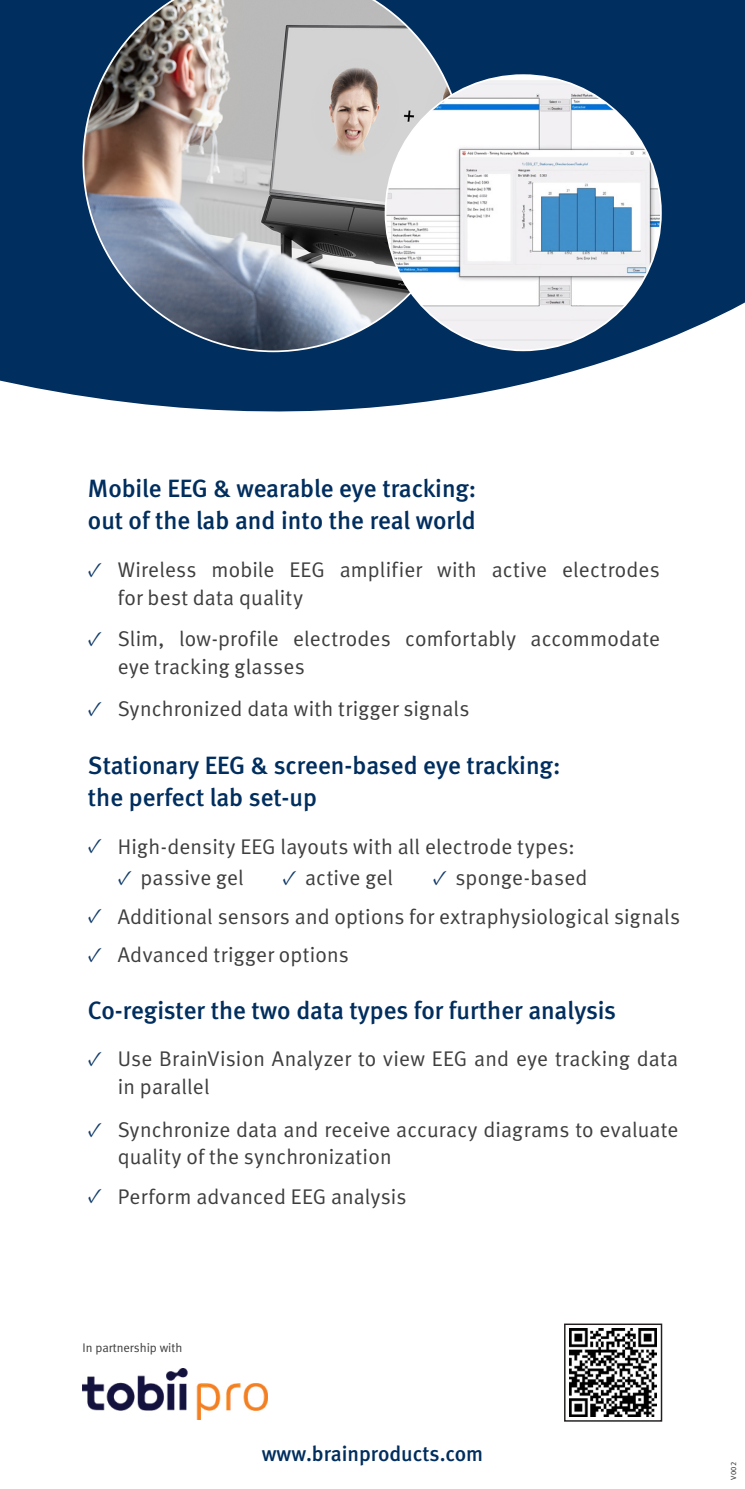
<style>
.page{position:relative;width:745px;height:1489px;background:#fff}
.page>*{position:absolute;margin:0;border:0;box-sizing:border-box;transform-origin:0 0}
.t1{font:500 25px/32.5px "Meta";color:#002e5e}
.Aufzählungen{font:21.25px/27.5px "Meta Normal";letter-spacing:.01em;color:#3e3e3f}
.t2{font:500 21.25px "Meta";color:#002e5e}
.Aufzählungen-2{font:700 21.25px "Minion Pro";color:#113b69}
.t3{font:12.5px "Meta Normal";color:#3c3c3b}
.Fließtext{font:7.5px "Meta Offc Norm";color:#231f20}
.s1{font-family:"Minion Pro";font-weight:700;color:#113b69}
</style>
<div class="page">
<svg style="left:0;top:0;width:744px;height:412px;fill:#002e5e"></svg>
<svg style="left:565px;top:1325px;width:92px;height:94px"></svg>
<img style="left:569px;top:1328px;width:87px;height:88px">
<div style="left:563px;top:1323px;width:98px;height:98px;border:1px solid #231f20"></div>
<img style="left:82px;top:0;width:382px;height:352px">
<img style="left:82px;top:1368px;width:185px;height:50px">
<img style="left:385px;top:75px;width:275px;height:275px;border-radius:138px">
<p class="t1" style="left:88px;top:472px;width:389px">Mobile EEG &amp; wearable eye tracking: out of the lab and into the real world</p>
<p class="Aufzählungen" style="left:118px;top:555px;width:543px">Wireless mobile EEG amplifier with active electrodes for best data quality</p>
<p class="Aufzählungen-2" style="left:88px;top:554px;width:16px">✓</p>
<p class="Aufzählungen-2" style="left:88px;top:623px;width:16px">✓</p>
<p class="Aufzählungen" style="left:118px;top:625px;width:543px">Slim, low-profile electrodes comfortably accommodate eye tracking glasses</p>
<p class="Aufzählungen-2" style="left:88px;top:692px;width:16px">✓</p>
<p class="Aufzählungen" style="left:118px;top:694px;width:353px">Synchronized data with trigger signals</p>
<p class="t1" style="left:88px;top:749px;width:473px">Stationary EEG &amp; screen-based eye tracking: the perfect lab set-up</p>
<p class="Aufzählungen-2" style="left:88px;top:830px;width:16px">✓</p>
<p class="Aufzählungen" style="left:118px;top:832px;width:458px">High-density EEG layouts with all electrode types:</p>
<p class="Aufzählungen" style="left:118px;top:863px;width:127px"><span class="s1">✓</span> passive gel</p>
<p class="Aufzählungen" style="left:282px;top:863px;width:112px"><span class="s1">✓</span> active gel</p>
<p class="Aufzählungen" style="left:432px;top:863px;width:156px"><span class="s1">✓</span> sponge-based</p>
<p class="Aufzählungen-2" style="left:88px;top:900px;width:16px">✓</p>
<p class="Aufzählungen" style="left:118px;top:902px;width:563px">Additional sensors and options for extraphysiological signals</p>
<p class="Aufzählungen-2" style="left:88px;top:939px;width:16px">✓</p>
<p class="Aufzählungen" style="left:118px;top:940px;width:232px">Advanced trigger options</p>
<p class="t1" style="left:88px;top:994px;width:529px">Co-register the two data types for further analysis</p>
<p class="Aufzählungen" style="left:118px;top:1044px;width:561px">Use BrainVision Analyzer to view EEG and eye tracking data in parallel</p>
<p class="Aufzählungen-2" style="left:88px;top:1042px;width:16px">✓</p>
<p class="Aufzählungen-2" style="left:88px;top:1113px;width:16px">✓</p>
<p class="Aufzählungen" style="left:118px;top:1115px;width:561px">Synchronize data and receive accuracy diagrams to evaluate quality of the synchronization</p>
<p class="Aufzählungen-2" style="left:88px;top:1180px;width:16px">✓</p>
<p class="Aufzählungen" style="left:118px;top:1182px;width:290px">Perform advanced EEG analysis</p>
<p class="t3" style="left:82px;top:1339px;width:101px">In partnership with</p>
<p class="t2" style="left:261px;top:1441px;width:223px">www.brainproducts.com</p>
<p class="Fließtext" style="left:728px;top:1479px;width:20px;rotate:-90deg">V002</p>
</div>
